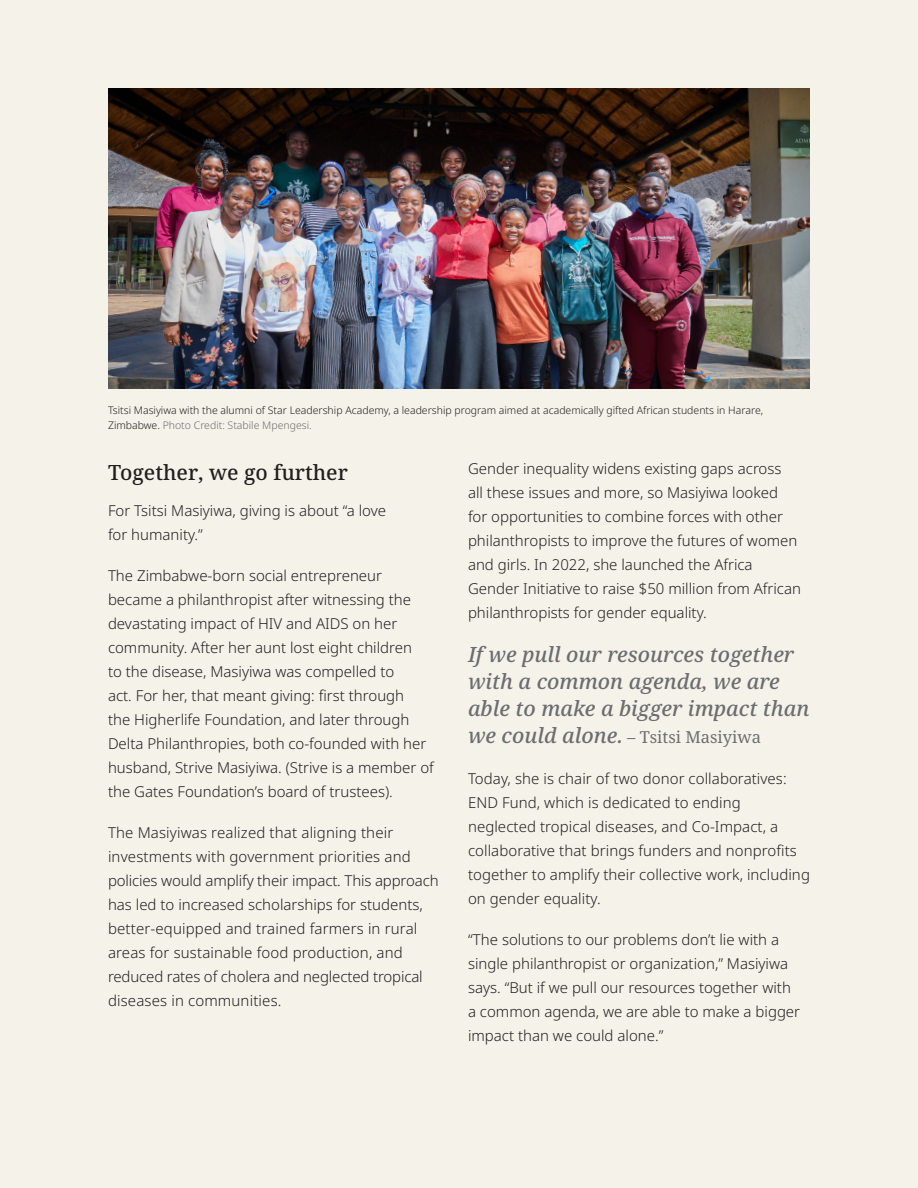
<style>
.page{position:relative;width:918px;height:1188px;background:#f5f2e9}
.page>*{position:absolute;margin:0;border:0;box-sizing:border-box;transform-origin:0 0}
.Pullquote_02{font:italic 500 21px/27px "Noto Serif";color:#6c6d70}
.Exemplar_Title{font:500 21px "Noto Serif";color:#231f20}
.Pullquote_02-2{font:16.5px "Noto Serif";color:#6c6d70}
.Body_Copy{font:300 15px/24px "Noto Sans";color:#231f20}
.Photo_credit{font:300 10.5px/15.8px "Noto Sans";color:#231f20}
.s1{color:#6c6d70}
.s2{font-weight:500;font-style:italic;font-size:21px}
</style>
<div class="page">
<img style="left:108px;top:88px;width:702px;height:300px">
<p class="Photo_credit" style="left:108px;top:402px;width:657px">Tsitsi Masiyiwa with the alumni of Star Leadership Academy, a leadership program aimed at academically gifted African students in Harare,<br>Zimbabwe. <span class="s1">Photo Credit: Stabile Mpengesi.</span></p>
<p class="Exemplar_Title" style="left:108px;top:458px;width:241px">Together, we go further</p>
<p class="Body_Copy" style="left:108px;top:499px;width:280px">For Tsitsi Masiyiwa, giving is about “a love for humanity.”</p>
<p class="Body_Copy" style="left:108px;top:564px;width:327px">The Zimbabwe-born social entrepreneur became a philanthropist after witnessing the devastating impact of HIV and AIDS on her community. After her aunt lost eight children<br>to the disease, Masiyiwa was compelled to<br>act. For her, that meant giving: first through<br>the Higherlife Foundation, and later through Delta Philanthropies, both co-founded with her husband, Strive Masiyiwa. (Strive is a member of the Gates Foundation’s board of trustees).</p>
<p class="Body_Copy" style="left:108px;top:821px;width:332px">The Masiyiwas realized that aligning their investments with government priorities and policies would amplify their impact. This approach has led to increased scholarships for students, better-equipped and trained farmers in rural areas for sustainable food production, and reduced rates of cholera and neglected tropical diseases in communities.</p>
<p class="Body_Copy" style="left:468px;top:456px;width:335px">Gender inequality widens existing gaps across<br>all these issues and more, so Masiyiwa looked for opportunities to combine forces with other philanthropists to improve the futures of women and girls. In 2022, she launched the Africa Gender Initiative to raise $50 million from African philanthropists for gender equality.</p>
<p class="Pullquote_02" style="left:468px;top:641px;width:343px">If we pull our resources together with a common agenda, we are able to make a bigger impact than</p>
<p class="Pullquote_02-2" style="left:468px;top:725px;width:294px"><span class="s2">we could alone.</span> – Tsitsi Masiyiwa</p>
<p class="Body_Copy" style="left:468px;top:766px;width:343px">Today, she is chair of two donor collaboratives:<br>END Fund, which is dedicated to ending neglected tropical diseases, and Co-Impact, a collaborative that brings funders and nonprofits together to amplify their collective work, including on gender equality.</p>
<p class="Body_Copy" style="left:468px;top:927px;width:334px">“The solutions to our problems don’t lie with a single philanthropist or organization,” Masiyiwa says. “But if we pull our resources together with a common agenda, we are able to make a bigger impact than we could alone.”</p>
</div>
